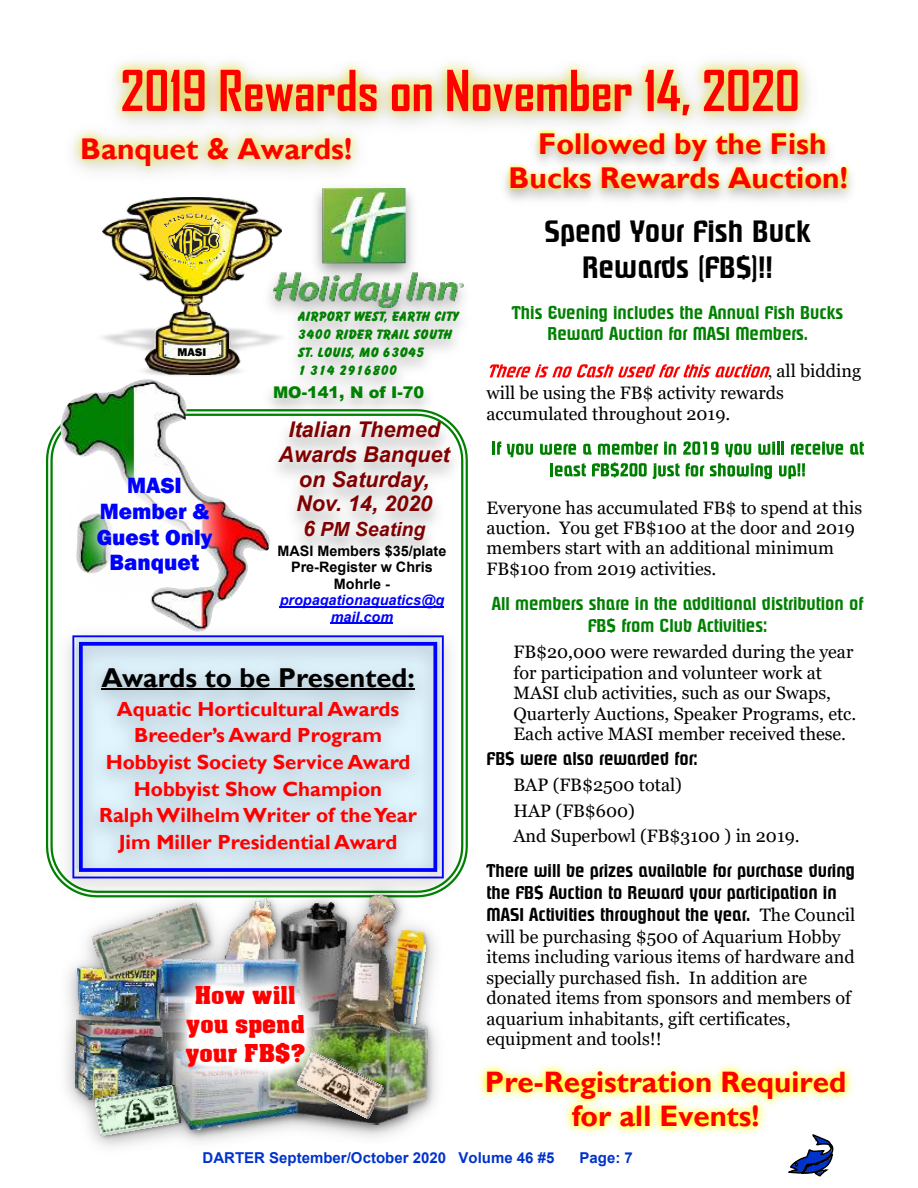
<style>
.page{position:relative;width:918px;height:1188px;background:#fff}
.page>*{position:absolute;margin:0;border:0;box-sizing:border-box;transform-origin:0 0}
.t1{font:700 54px "Agency FB";color:#f00}
.t2{font:700 30px/34.7px "Gill Sans";color:#f00;text-align:center}
.t3{font:500 30px/36.2px "Phrastic";color:#000;text-align:center}
.t4{font:700 29.55px/34.2px "Gill Sans";color:#f00;text-align:center}
.t5{font:700 27.3px "Gill Sans";color:#000}
.t6{font:23.55px/29.1px "Acme Font";color:#f00;text-align:center}
.t7{font:800 22.65px/25.8px "Franklin Gothic";color:#00f;text-align:center}
.t8{font:italic 700 21.75px/24.9px "Arial";color:#800000;text-align:center}
.t9{font:700 20.4px/26.7px "Gill Sans";color:#f00;text-align:center}
.t10{font:italic 700 19.5px "Arial";color:#800000}
.t11{font:18px/20.4px "Georgia";color:#000}
.t12{font:500 18px/21.9px "Phrastic";color:#000}
.t13{font:500 18px/21.8px "Phrastic";color:#008000;text-align:center}
.t14{font:900 16.05px "Arial";color:#008000}
.t15{font:700 15px "Arial";color:#03c}
.t16{font:700 14.4px/16.5px "Arial";color:#000;text-align:center}
.t17{font:italic 700 14.4px/16.5px "Arial";color:#00f;text-align:center}
.t18{font:13.2px/18px "Balloonist SF Bold";color:#008000}
.t19{font:800 11.55px "Franklin Gothic";color:#000}
.s1{font-size:21.3px}
.s2{font-family:"Times New Roman"}
.s3{font-family:"Georgia";font-weight:400}
</style>
<div class="page">
<svg style="left:788px;top:1146px;width:46px;height:31px"></svg>
<img style="left:72px;top:60px;width:736px;height:138px">
<img style="left:255px;top:177px;width:226px;height:232px">
<img style="left:273px;top:188px;width:191px;height:120px">
<svg style="left:46px;top:409px;width:422px;height:474px"></svg>
<img style="left:59px;top:379px;width:160px;height:251px">
<img style="left:59px;top:438px;width:192px;height:170px">
<img style="left:164px;top:198px;width:133px;height:180px">
<img style="left:102px;top:198px;width:179px;height:177px">
<img style="left:168px;top:223px;width:52px;height:38px">
<svg style="left:490px;top:364px;width:280px;height:14px"></svg>
<svg style="left:492px;top:441px;width:9px;height:14px"></svg>
<svg style="left:507px;top:444px;width:26px;height:13px"></svg>
<svg style="left:540px;top:444px;width:36px;height:11px"></svg>
<svg style="left:583px;top:444px;width:8px;height:11px"></svg>
<svg style="left:598px;top:442px;width:60px;height:13px"></svg>
<svg style="left:664px;top:442px;width:12px;height:13px"></svg>
<svg style="left:683px;top:441px;width:36px;height:14px"></svg>
<svg style="left:725px;top:444px;width:26px;height:13px"></svg>
<svg style="left:758px;top:442px;width:26px;height:13px"></svg>
<svg style="left:791px;top:442px;width:52px;height:13px"></svg>
<svg style="left:850px;top:441px;width:14px;height:14px"></svg>
<svg style="left:550px;top:463px;width:36px;height:13px"></svg>
<svg style="left:592px;top:462px;width:55px;height:15px"></svg>
<svg style="left:653px;top:463px;width:27px;height:16px"></svg>
<svg style="left:686px;top:463px;width:18px;height:14px"></svg>
<svg style="left:710px;top:463px;width:62px;height:16px"></svg>
<svg style="left:779px;top:463px;width:26px;height:16px"></svg>
<img style="left:49px;top:872px;width:404px;height:275px">
<img style="left:411px;top:926px;width:23px;height:57px">
<img style="left:411px;top:930px;width:16px;height:53px">
<img style="left:73px;top:963px;width:13px;height:49px">
<img style="left:77px;top:967px;width:46px;height:45px">
<img style="left:86px;top:896px;width:116px;height:93px">
<img style="left:91px;top:903px;width:111px;height:76px">
<img style="left:202px;top:891px;width:84px;height:37px">
<img style="left:208px;top:897px;width:68px;height:31px">
<img style="left:69px;top:1012px;width:54px;height:99px">
<img style="left:75px;top:1018px;width:48px;height:83px">
<img style="left:276px;top:897px;width:48px;height:31px">
<img style="left:281px;top:902px;width:43px;height:26px">
<img style="left:188px;top:1131px;width:132px;height:11px">
<img style="left:188px;top:1120px;width:62px;height:11px">
<img style="left:250px;top:983px;width:188px;height:157px">
<img style="left:265px;top:994px;width:163px;height:131px">
<img style="left:292px;top:1049px;width:98px;height:79px">
<svg style="left:368px;top:1052px;width:15px;height:66px"></svg>
<img style="left:324px;top:888px;width:87px;height:156px">
<img style="left:330px;top:894px;width:70px;height:139px">
<img style="left:92px;top:1082px;width:96px;height:60px">
<svg style="left:95px;top:1085px;width:85px;height:50px"></svg>
<img style="left:123px;top:928px;width:245px;height:192px">
<img style="left:481px;top:115px;width:371px;height:85px">
<img style="left:479px;top:1064px;width:374px;height:82px">
<h1 class="t1" style="left:121px;top:70px;width:681px">2019 Rewards on November 14, 2020</h1>
<h2 class="t2" style="left:80px;top:134px;width:273px">Banquet &amp; Awards!</h2>
<h2 class="t2" style="left:509px;top:129px;width:341px">Followed by the Fish<br>Bucks Rewards Auction!</h2>
<p class="t19" style="left:178px;top:348px;width:30px">MASI</p>
<p class="t7" style="left:97px;top:474px;width:117px">MASI<br>Member &amp;<br>Guest Only<br>Banquet</p>
<p class="t18" style="left:297px;top:308px;width:162px">AIRPORT WEST, EARTH CITY<br>3400 RIDER TRAIL SOUTH<br>ST. LOUIS, MO 63O45<br>1 314 2916800</p>
<p class="t14" style="left:273px;top:386px;width:153px">MO-141, N of I-70</p>
<p class="t8" style="left:279px;top:419px;width:173px">Italian Themed<br>Awards Banquet on Saturday,<br>Nov. 14, 2020</p>
<p class="t10" style="left:303px;top:522px;width:124px"><span class="s1">6</span> PM Seating</p>
<p class="t16" style="left:278px;top:544px;width:170px">MASI Members $35/plate<br>Pre-Register w Chris<br>Mohrle -</p>
<p class="t17" style="left:280px;top:593px;width:166px">propagationaquatics@g mail.com</p>
<h3 class="t5" style="left:101px;top:669px;width:315px">Awards to be Presented:</h3>
<p class="t9" style="left:99px;top:698px;width:319px">Aquatic Horticultural Awards<br>Breeder’s Award Program<br>Hobbyist Society Service Award<br>Hobbyist Show Champion<br>Ralph Wilhelm Writer of the Year<br>Jim Miller Presidential Award</p>
<h3 class="t6" style="left:185px;top:980px;width:122px">How will you spend your FB$?</h3>
<h2 class="t3" style="left:545px;top:214px;width:268px">Spend Your Fish Buck<br>Rewards (FB$)!!</h2>
<p class="t13" style="left:512px;top:302px;width:333px">This Evening includes the Annual Fish Bucks<br>Reward Auction for MASI Members.</p>
<p class="t11" style="left:487px;top:362px;width:376px;line-height:21.1px;text-indent:281px"><span class="s2">,</span> all bidding will be using the FB$ activity rewards accumulated throughout 2019.</p>
<p class="t11" style="left:487px;top:498px;width:377px">Everyone has accumulated FB$ to spend at this auction. You get FB$100 at the door and 2019 members start with an additional minimum FB$100 from 2019 activities.</p>
<p class="t13" style="left:492px;top:593px;width:373px">All members share in the additional distribution of<br>FB$ from Club Activities:</p>
<p class="t11" style="left:514px;top:643px;width:344px">FB$20,000 were rewarded during the year for participation and volunteer work at MASI club activities, such as our Swaps, Quarterly Auctions, Speaker Programs, etc.<br>Each active MASI member received these.</p>
<p class="t12" style="left:487px;top:748px;width:213px">FB$ were also rewarded for:</p>
<p class="t11" style="left:514px;top:774px;width:288px;line-height:25.2px">BAP (FB$2500 total)<br>HAP (FB$600)<br>And Superbowl (FB$3100 ) in 2019.</p>
<p class="t12" style="left:487px;top:860px;width:370px">There will be prizes available for purchase during the FB$ Auction to Reward your participation in<br>MASI Activities throughout the year. <span class="s3">The Council</span></p>
<p class="t11" style="left:487px;top:928px;width:370px">will be purchasing $500 of Aquarium Hobby items including various items of hardware and specially purchased fish. In addition are donated items from sponsors and members of aquarium inhabitants, gift certificates, equipment and tools!!</p>
<h3 class="t4" style="left:485px;top:1068px;width:363px">Pre-Registration Required for all Events!</h3>
<p class="t15" style="left:203px;top:1152px;width:353px">DARTER September/October 2020 Volume 46 #5</p>
<p class="t15" style="left:580px;top:1152px;width:55px">Page: 7</p>
</div>
